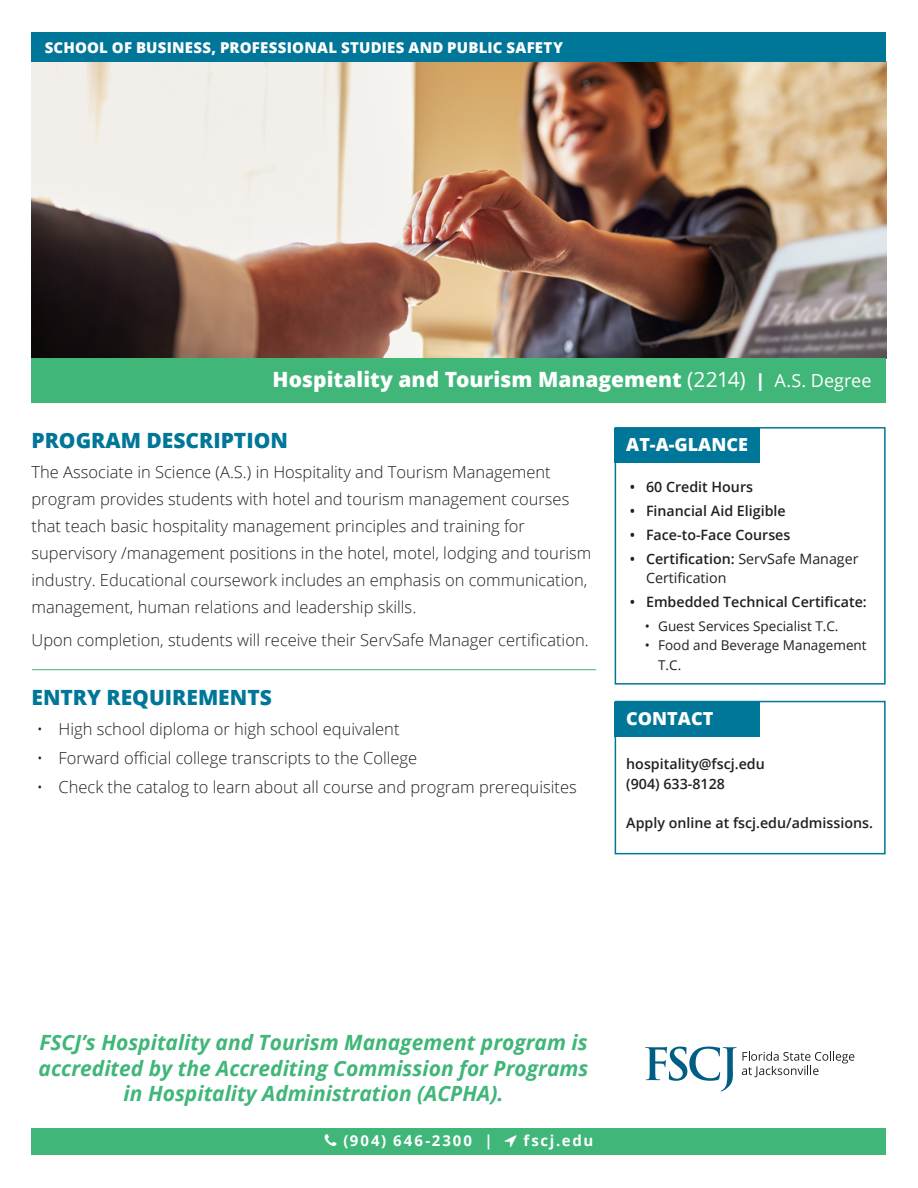
<style>
.page{position:relative;width:918px;height:1188px;background:#fff}
.page>*{position:absolute;margin:0;border:0;box-sizing:border-box;transform-origin:0 0}
.Accredited{font:italic 700 21px/25.5px "Open Sans";color:#40b679;text-align:center}
.t1{font:800 21px "Open Sans";color:#fff}
.t2{font:800 21px "Open Sans";color:#007698}
.t3{font:800 18px "Open Sans";color:#fff}
.body_copy{font:300 16.5px/27px "Open Sans";color:#231f20}
.t4{font:800 15px "Open Sans";letter-spacing:.015em;color:#fff}
.t5{font:700 15px "Open Sans";letter-spacing:.13em;color:#fff}
.Contact{font:600 14.25px "Open Sans";color:#231f20}
.t6{font:14.25px/19.5px "Open Sans";color:#231f20}
.At_A_Glance_-_bullet{font:600 14.25px "Open Sans";color:#231f20}
.t7{font:13.5px/19.5px "Open Sans";color:#231f20}
.s1{font-weight:400}
.s2{font-size:18px}
.s3{font-weight:400;font-size:18px}
.s4{font-weight:600}
</style>
<div class="page">
<hr style="left:32px;top:669px;width:564px;height:1px;background:#40b679">
<div style="left:32px;top:1128px;width:854px;height:27px;background:#40b679"></div>
<img style="left:31px;top:62px;width:855px;height:296px">
<div style="left:31px;top:32px;width:855px;height:30px;background:#007698"></div>
<div style="left:31px;top:358px;width:855px;height:45px;background:#40b679"></div>
<svg style="left:645px;top:1047px;width:209px;height:44px"></svg>
<div style="left:615px;top:427px;width:271px;height:258px;border:2px solid #007698"></div>
<div style="left:615px;top:428px;width:145px;height:34px;background:#007698"></div>
<div style="left:615px;top:701px;width:271px;height:153px;border:2px solid #007698"></div>
<div style="left:615px;top:702px;width:145px;height:34px;background:#007698"></div>
<p class="t4" style="left:45px;top:36px;width:520px">SCHOOL OF BUSINESS, PROFESSIONAL STUDIES AND PUBLIC SAFETY</p>
<p class="t1" style="left:273px;top:363px;width:600px">Hospitality and Tourism Management <span class="s1">(2214)</span> <span class="s2">|</span> <span class="s3">A.S. Degree</span></p>
<p class="t2" style="left:32px;top:424px;width:258px">PROGRAM DESCRIPTION</p>
<p class="body_copy" style="left:32px;top:458px;width:561px">The Associate in Science (A.S.) in Hospitality and Tourism Management program provides students with hotel and tourism management courses that teach basic hospitality management principles and training for supervisory /management positions in the hotel, motel, lodging and tourism industry. Educational coursework includes an emphasis on communication, management, human relations and leadership skills.</p>
<p class="body_copy" style="left:32px;top:627px;width:559px">Upon completion, students will receive their ServSafe Manager certification.</p>
<p class="t2" style="left:32px;top:682px;width:242px">ENTRY REQUIREMENTS</p>
<p class="body_copy" style="left:37px;top:715px;width:364px">• High school diploma or high school equivalent</p>
<p class="body_copy" style="left:37px;top:744px;width:382px">• Forward official college transcripts to the College</p>
<p class="body_copy" style="left:37px;top:774px;width:541px">• Check the catalog to learn about all course and program prerequisites</p>
<p class="t3" style="left:626px;top:431px;width:123px">AT-A-GLANCE</p>
<p class="Contact" style="left:630px;top:477px;width:125px">• 60 Credit Hours</p>
<p class="Contact" style="left:630px;top:501px;width:157px">• Financial Aid Eligible</p>
<p class="Contact" style="left:630px;top:525px;width:162px">• Face-to-Face Courses</p>
<p class="t6" style="left:646px;top:549px;width:214px;text-indent:-16px"><span class="s4">• Certification:</span> ServSafe Manager<br>Certification</p>
<p class="Contact" style="left:630px;top:592px;width:238px">• Embedded Technical Certificate:</p>
<p class="t7" style="left:645px;top:616px;width:195px">• Guest Services Specialist T.C.</p>
<p class="t7" style="left:658px;top:635px;width:210px;text-indent:-14px">• Food and Beverage Management<br>T.C.</p>
<p class="t3" style="left:626px;top:705px;width:89px">CONTACT</p>
<p class="At_A_Glance_-_bullet" style="left:626px;top:754px;width:140px">hospitality@fscj.edu</p>
<p class="At_A_Glance_-_bullet" style="left:626px;top:774px;width:100px">(904) 633-8128</p>
<p class="Contact" style="left:626px;top:813px;width:248px">Apply online at fscj.edu/admissions.</p>
<p class="Accredited" style="left:39px;top:1029px;width:551px">FSCJ’s Hospitality and Tourism Management program is accredited by the Accrediting Commission for Programs in Hospitality Administration (ACPHA).</p>
<p class="t5" style="left:343px;top:1130px;width:151px">(904) 646-2300 |</p>
<p class="t5" style="left:524px;top:1130px;width:71px">fscj.edu</p>
</div>
